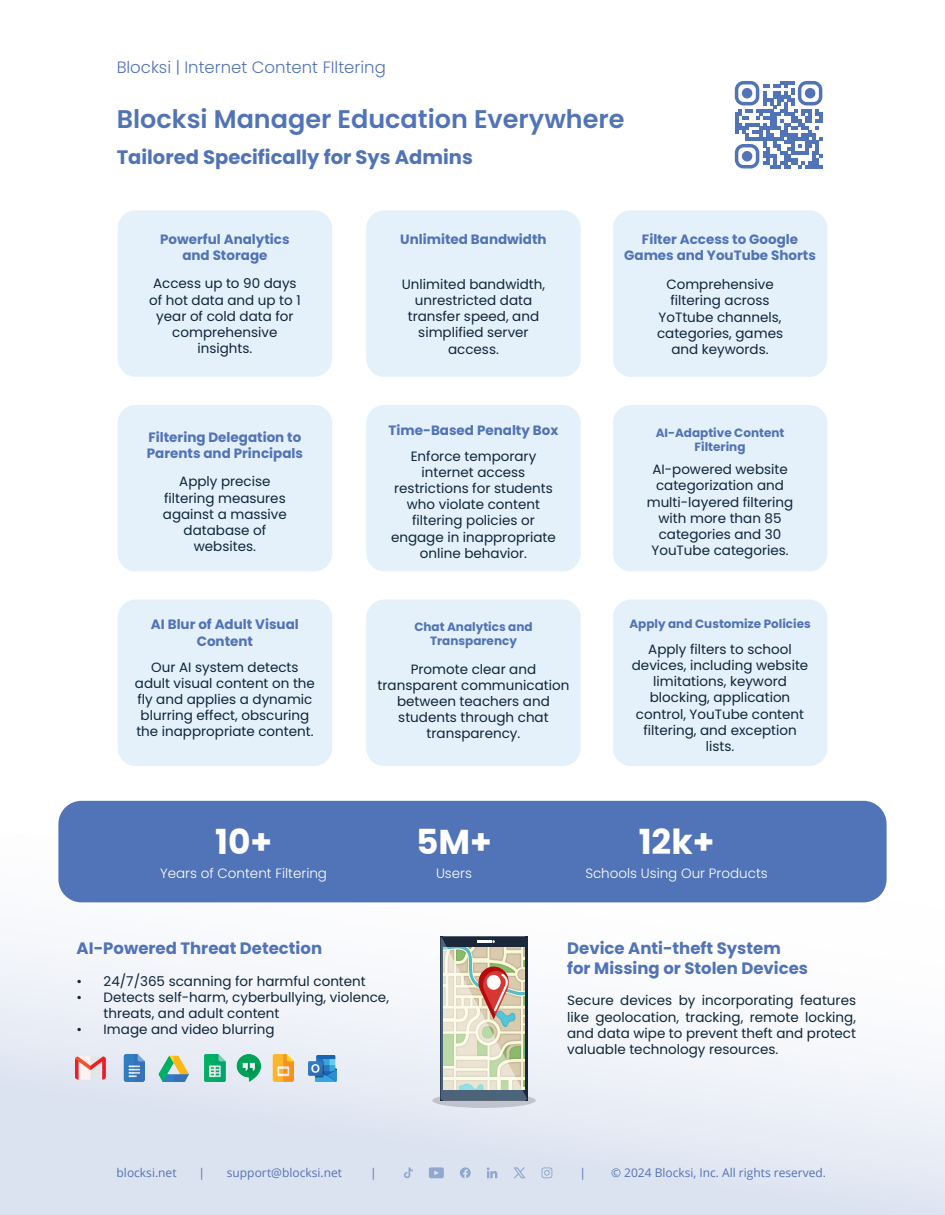
<style>
.page{position:relative;width:945px;height:1215px;background:#fff}
.page>*{position:absolute;margin:0;border:0;box-sizing:border-box;transform-origin:0 0}
.t1{font:700 34.5px "Poppins";color:#fff}
.t2{font:600 25.5px "Poppins";color:#5173b7}
.t3{font:700 19.5px "Poppins";color:#5173b7}
.t4{font:700 16.5px/19.8px "Poppins";color:#5173b7}
.t5{font:300 16.5px "Poppins";color:#5173b7}
.t6{font:13.5px/16.2px "Poppins";color:#0f2539;text-align:center}
.t7{font:700 13.5px/16.2px "Poppins";color:#5173b7;text-align:center}
.t8{font:300 13.5px "Poppins";color:#fff}
.t9{font:700 12px/14.4px "Poppins";color:#5173b7;text-align:center}
.t10{font:12px "Open Sans";color:#5572b6}
</style>
<div class="page">
<div style="left:0;top:833px;width:945px;height:382px;background:linear-gradient(to bottom,#fff,#dbe2f0)"></div>
<div style="left:58px;top:801px;width:829px;height:101px;background:#5173b7;border-radius:23px"></div>
<div style="left:118px;top:210px;width:214px;height:167px;background:#e4f0fa;border-radius:18px"></div>
<div style="left:118px;top:600px;width:214px;height:166px;background:#e4f0fa;border-radius:18px"></div>
<div style="left:118px;top:405px;width:214px;height:166px;background:#e4f0fa;border-radius:18px"></div>
<div style="left:613px;top:210px;width:214px;height:167px;background:#e4f0fa;border-radius:18px"></div>
<div style="left:613px;top:600px;width:214px;height:166px;background:#e4f0fa;border-radius:18px"></div>
<div style="left:613px;top:405px;width:214px;height:166px;background:#e4f0fa;border-radius:18px"></div>
<div style="left:366px;top:210px;width:215px;height:167px;background:#e4f0fa;border-radius:18px"></div>
<div style="left:366px;top:600px;width:215px;height:166px;background:#e4f0fa;border-radius:18px"></div>
<div style="left:366px;top:405px;width:215px;height:166px;background:#e4f0fa;border-radius:18px"></div>
<img style="left:273px;top:1055px;width:21px;height:27px">
<img style="left:236px;top:1055px;width:25px;height:27px">
<img style="left:204px;top:1055px;width:21px;height:27px">
<img style="left:158px;top:1055px;width:31px;height:27px">
<img style="left:123px;top:1055px;width:21px;height:27px">
<img style="left:75px;top:1057px;width:30px;height:23px">
<img style="left:308px;top:1055px;width:29px;height:27px">
<svg style="left:432px;top:1093px;width:104px;height:15px"></svg>
<hr style="left:440px;top:936px;width:3px;height:165px;background:#1a283a">
<hr style="left:525px;top:936px;width:3px;height:165px;background:#1a283a">
<svg style="left:441px;top:937px;width:86px;height:163px;background:#bebbab"></svg>
<svg style="left:404px;top:1167px;width:9px;height:11px"></svg>
<svg style="left:429px;top:1167px;width:15px;height:11px"></svg>
<svg style="left:460px;top:1167px;width:11px;height:11px"></svg>
<svg style="left:487px;top:1167px;width:10px;height:11px"></svg>
<svg style="left:513px;top:1167px;width:12px;height:11px"></svg>
<svg style="left:542px;top:1167px;width:10px;height:11px"></svg>
<svg style="left:735px;top:81px;width:87px;height:87px"></svg>
<div style="left:742px;top:151px;width:10px;height:10px;background:#5173b7;border-radius:50%"></div>
<p class="t5" style="left:117px;top:58px;width:271px">Blocksi | Internet Content FIltering</p>
<h2 class="t2" style="left:117px;top:104px;width:509px">Blocksi Manager Education Everywhere</h2>
<h3 class="t3" style="left:117px;top:146px;width:358px">Tailored Specifically for Sys Admins</h3>
<p class="t7" style="left:160px;top:231px;width:131px">Powerful Analytics and Storage</p>
<p class="t6" style="left:149px;top:276px;width:153px">Access up to 90 days of hot data and up to 1 year of cold data for comprehensive insights.</p>
<p class="t7" style="left:147px;top:429px;width:158px;text-align:left">Filtering Delegation to<br>Parents and Principals</p>
<p class="t6" style="left:163px;top:474px;width:126px">Apply precise filtering measures against a massive database of websites.</p>
<p class="t7" style="left:151px;top:617px;width:149px">AI Blur of Adult Visual<br>Content</p>
<p class="t6" style="left:135px;top:659px;width:182px">Our AI system detects adult visual content on the fly and applies a dynamic blurring effect, obscuring the inappropriate content.</p>
<h1 class="t1" style="left:215px;top:822px;width:59px">10+</h1>
<p class="t8" style="left:160px;top:866px;width:168px">Years of Content Filtering</p>
<p class="t7" style="left:400px;top:231px;width:148px">Unlimited Bandwidth</p>
<p class="t6" style="left:402px;top:276px;width:145px">Unlimited bandwidth, unrestricted data transfer speed, and simplified server access.</p>
<p class="t7" style="left:389px;top:422px;width:171px">Time-Based Penalty Box</p>
<p class="t6" style="left:391px;top:448px;width:166px">Enforce temporary internet access restrictions for students who violate content filtering policies or engage in inappropriate online behavior.</p>
<p class="t9" style="left:414px;top:619px;width:120px">Chat Analytics and<br>Transparency</p>
<p class="t6" style="left:378px;top:661px;width:193px">Promote clear and transparent communication between teachers and students through chat transparency.</p>
<p class="t7" style="left:624px;top:231px;width:193px">Filter Access to Google<br>Games and YouTube Shorts</p>
<p class="t6" style="left:657px;top:277px;width:127px">Comprehensive filtering across<br>YoTtube channels, categories, games and keywords.</p>
<p class="t9" style="left:656px;top:425px;width:130px">AI-Adaptive Content<br>Filtering</p>
<p class="t6" style="left:647px;top:462px;width:148px">AI-powered website categorization and multi-layered filtering with more than 85 categories and 30<br>YouTube categories.</p>
<p class="t9" style="left:629px;top:617px;width:183px">Apply and Customize Policies</p>
<p class="t6" style="left:632px;top:641px;width:178px">Apply filters to school devices, including website limitations, keyword blocking, application control, YouTube content filtering, and exception lists.</p>
<h1 class="t1" style="left:416px;top:822px;width:77px">5M+</h1>
<p class="t8" style="left:436px;top:866px;width:37px">Users</p>
<h1 class="t1" style="left:639px;top:822px;width:77px">12k+</h1>
<p class="t8" style="left:585px;top:866px;width:184px">Schools Using Our Products</p>
<p class="t4" style="left:77px;top:939px;width:247px">AI-Powered Threat Detection</p>
<p class="t6" style="left:77px;top:973px;width:291px">• 24/7/365 scanning for harmful content</p>
<p class="t6" style="left:104px;top:989px;width:287px;text-align:left;text-indent:-27px">• Detects self-harm, cyberbullying, violence, threats, and adult content</p>
<p class="t6" style="left:77px;top:1022px;width:199px">• Image and video blurring</p>
<p class="t4" style="left:567px;top:939px;width:242px">Device Anti-theft System for Missing or Stolen Devices</p>
<p class="t6" style="left:567px;top:993px;width:290px;text-align:justify">Secure devices by incorporating features like geolocation, tracking, remote locking, and data wipe to prevent theft and protect valuable technology resources.</p>
<p class="t10" style="left:117px;top:1164px;width:61px">blocksi.net</p>
<p class="t10" style="left:198px;top:1164px;width:8px">|</p>
<p class="t10" style="left:227px;top:1164px;width:117px">support@blocksi.net</p>
<p class="t10" style="left:370px;top:1164px;width:8px">|</p>
<p class="t10" style="left:580px;top:1164px;width:8px">|</p>
<p class="t10" style="left:611px;top:1164px;width:217px">© 2024 Blocksi, Inc. All rights reserved.</p>
</div>
